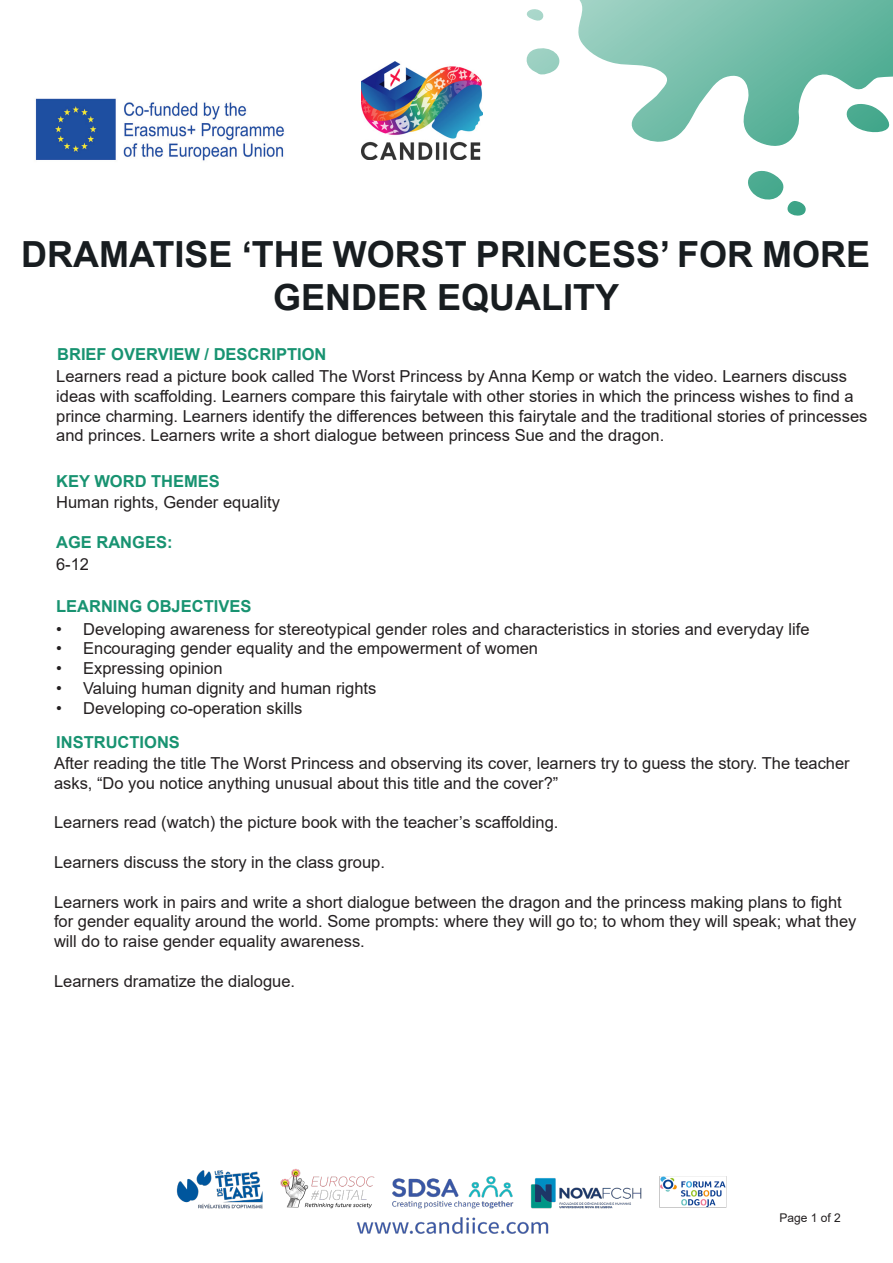
<style>
.page{position:relative;width:893px;height:1263px;background:#fff}
.page>*{position:absolute;margin:0;border:0;box-sizing:border-box;transform-origin:0 0}
.t1{font:700 36px/43.2px "Arial";color:#181d20;text-align:center}
.t2{font:16.5px/19.8px "Arial";color:#231f20}
.t3{font:700 16.5px "Arial";color:#189371}
.t4{font:12px "Arial";color:#231f20}
</style>
<div class="page">
<svg style="left:478px;top:0;width:415px;height:216px"></svg>
<img style="left:176px;top:1169px;width:551px;height:65px">
<img style="left:35px;top:98px;width:249px;height:63px">
<img style="left:362px;top:62px;width:120px;height:97px">
<p class="t1" style="left:21px;top:233px;width:850px">DRAMATISE ‘THE WORST PRINCESS’ FOR MORE<br>GENDER EQUALITY</p>
<p class="t3" style="left:57px;top:342px;width:271px">BRIEF OVERVIEW / DESCRIPTION</p>
<p class="t2" style="left:56px;top:366px;width:813px">Learners read a picture book called The Worst Princess by Anna Kemp or watch the video. Learners discuss ideas with scaffolding. Learners compare this fairytale with other stories in which the princess wishes to find a prince charming. Learners identify the differences between this fairytale and the traditional stories of princesses and princes. Learners write a short dialogue between princess Sue and the dragon.</p>
<p class="t3" style="left:56px;top:470px;width:165px">KEY WORD THEMES</p>
<p class="t2" style="left:56px;top:493px;width:225px">Human rights, Gender equality</p>
<p class="t3" style="left:56px;top:531px;width:118px">AGE RANGES:</p>
<p class="t2" style="left:56px;top:554px;width:35px">6-12</p>
<p class="t3" style="left:56px;top:594px;width:197px">LEARNING OBJECTIVES</p>
<p class="t2" style="left:56px;top:619px;width:755px">• Developing awareness for stereotypical gender roles and characteristics in stories and everyday life</p>
<p class="t2" style="left:56px;top:639px;width:483px">• Encouraging gender equality and the empowerment of women</p>
<p class="t2" style="left:56px;top:658px;width:168px">• Expressing opinion</p>
<p class="t2" style="left:56px;top:678px;width:322px">• Valuing human dignity and human rights</p>
<p class="t2" style="left:56px;top:698px;width:248px">• Developing co-operation skills</p>
<p class="t3" style="left:56px;top:731px;width:125px">INSTRUCTIONS</p>
<p class="t2" style="left:54px;top:753px;width:797px">After reading the title The Worst Princess and observing its cover, learners try to guess the story. The teacher asks, “Do you notice anything unusual about this title and the cover?”</p>
<p class="t2" style="left:54px;top:812px;width:506px">Learners read (watch) the picture book with the teacher’s scaffolding.</p>
<p class="t2" style="left:54px;top:852px;width:333px">Learners discuss the story in the class group.</p>
<p class="t2" style="left:54px;top:892px;width:804px">Learners work in pairs and write a short dialogue between the dragon and the princess making plans to fight for gender equality around the world. Some prompts: where they will go to; to whom they will speak; what they will do to raise gender equality awareness.</p>
<p class="t2" style="left:54px;top:971px;width:243px">Learners dramatize the dialogue.</p>
<p class="t4" style="left:780px;top:1209px;width:63px">Page 1 of 2</p>
</div>
